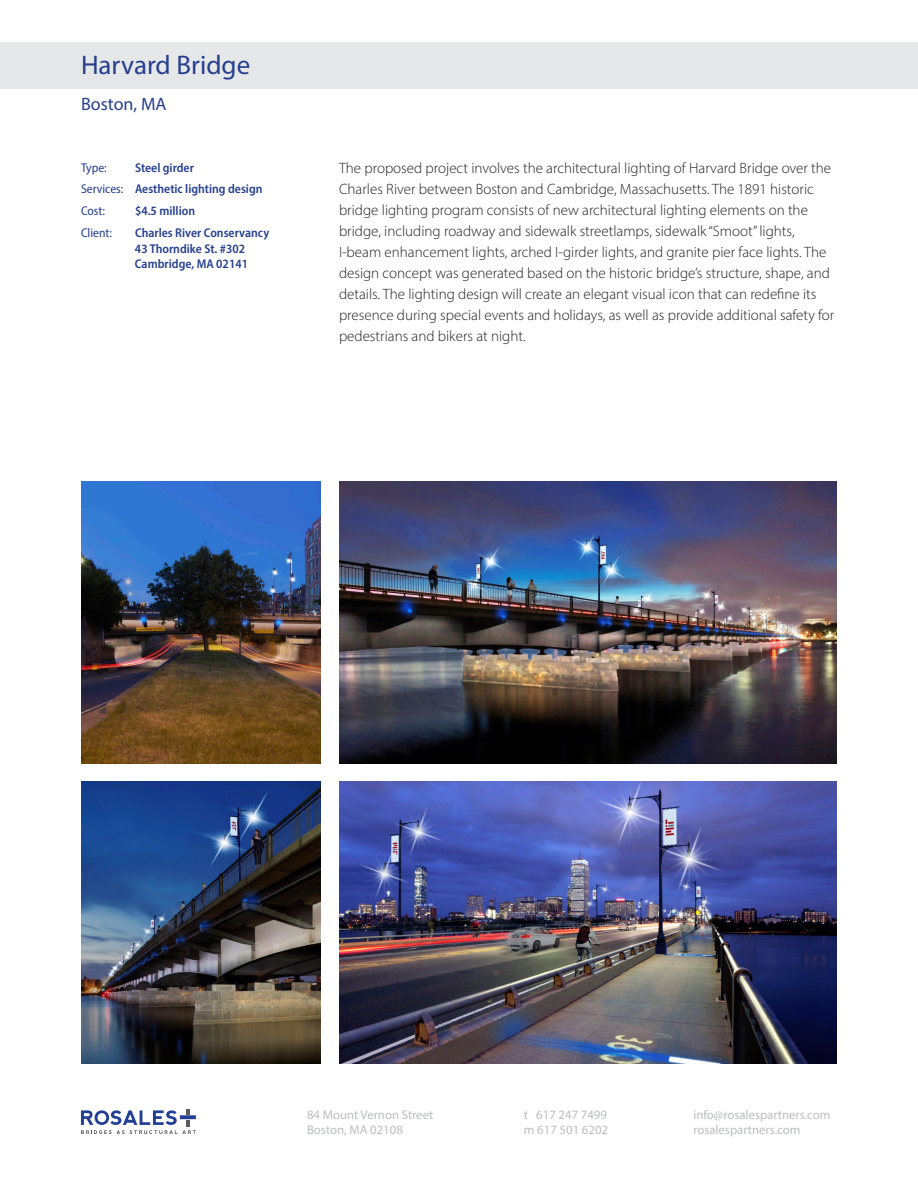
<style>
.page{position:relative;width:918px;height:1188px;background:#fff}
.page>*{position:absolute;margin:0;border:0;box-sizing:border-box;transform-origin:0 0}
.t1{font:27px "Myriad Pro";color:#253f8e}
.t2{font:18px "Myriad Pro";color:#253f8e}
.t3{font:300 15px/21px "Myriad Pro";color:#231f20}
.t4{font:600 semi-condensed 12.75px "Myriad Pro";color:#253f8e}
.t5{font:12.75px/15.3px "Myriad Pro";color:#bcbdc0}
.t6{font:semi-condensed 12.75px "Myriad Pro";color:#253f8e}
.s1{font-weight:400}
</style>
<div class="page">
<svg style="left:81px;top:1109px;width:115px;height:25px"></svg>
<div style="left:0;top:42px;width:918px;height:46px;background:#e6e7e9"></div>
<img style="left:339px;top:482px;width:498px;height:282px">
<img style="left:339px;top:782px;width:498px;height:282px">
<img style="left:81px;top:782px;width:240px;height:282px">
<img style="left:81px;top:482px;width:240px;height:282px">
<p class="t1" style="left:81px;top:49px;width:171px">Harvard Bridge</p>
<p class="t2" style="left:81px;top:93px;width:87px">Boston, MA</p>
<p class="t6" style="left:81px;top:159px;width:27px">Type:</p>
<p class="t4" style="left:135px;top:159px;width:60px">Steel girder</p>
<p class="t4" style="left:81px;top:181px;width:183px"><span class="s1">Services:</span> Aesthetic lighting design</p>
<p class="t6" style="left:81px;top:203px;width:25px">Cost:</p>
<p class="t4" style="left:135px;top:203px;width:62px">$4.5 million</p>
<p class="t6" style="left:81px;top:225px;width:33px">Client:</p>
<p class="t4" style="left:135px;top:225px;width:136px">Charles River Conservancy</p>
<p class="t4" style="left:135px;top:240px;width:112px">43 Thorndike St. #302</p>
<p class="t4" style="left:135px;top:256px;width:115px">Cambridge, MA 02141</p>
<p class="t3" style="left:339px;top:158px;width:497px">The proposed project involves the architectural lighting of Harvard Bridge over the Charles River between Boston and Cambridge, Massachusetts. The 1891 historic bridge lighting program consists of new architectural lighting elements on the bridge, including roadway and sidewalk streetlamps, sidewalk “Smoot” lights, I-beam enhancement lights, arched I-girder lights, and granite pier face lights. The design concept was generated based on the historic bridge’s structure, shape, and details. The lighting design will create an elegant visual icon that can redefine its presence during special events and holidays, as well as provide additional safety for pedestrians and bikers at night.</p>
<p class="t5" style="left:307px;top:1107px;width:128px">84 Mount Vernon Street<br>Boston, MA 02108</p>
<p class="t5" style="left:524px;top:1107px;width:86px">t 617 247 7499 m 617 501 6202</p>
<p class="t5" style="left:693px;top:1107px;width:139px">info@rosalespartners.com rosalespartners.com</p>
</div>
